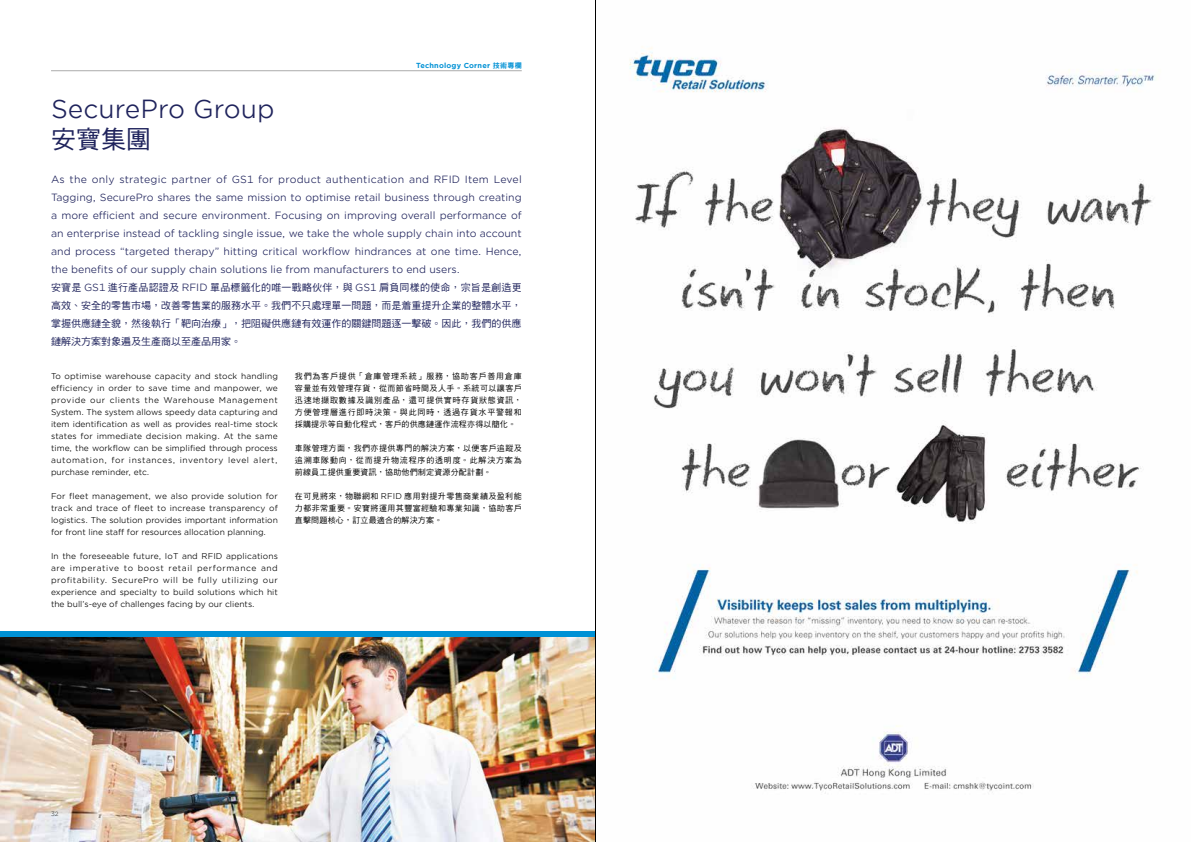
<style>
.page{position:relative;width:1191px;height:842px;background:#fff}
.page>*{position:absolute;margin:0;border:0;box-sizing:border-box;transform-origin:0 0}
.t1{font:25px "Gotham Office";color:#1f235c}
.t2{font:25px "DF Hei Std W5";color:#1f235c}
.t3{font:10px/18px "Gotham Office";color:#1f235c;text-align:justify}
.t4{font:10px/18px "DF Hei Std W5";color:#1f235c;text-align:justify}
.t5{font:8px/12px "Gotham Office";color:#000;text-align:justify}
.t6{font:8px/12px "DF Hei Std W5";letter-spacing:.05em;color:#000;text-align:justify}
.t7{font:700 7px "Gotham Office";letter-spacing:.025em;color:#0091d5}
.t8{font:6px "Gotham Office";color:#464646}
.s1{font-family:"DF Hei Std W9";font-weight:400}
.s2{font-family:"Gotham Office"}
</style>
<div class="page">
<img style="left:629px;top:47px;width:526px;height:747px">
<img style="left:0;top:636px;width:595px;height:206px">
<div style="left:0;top:631px;width:595px;height:5px;background:#0091d5"></div>
<hr style="left:51px;top:70px;width:471px;height:1px;background:#acacac">
<hr style="left:595px;top:0;width:1px;height:842px;background:#000">
<p class="t7" style="left:416px;top:61px;width:107px">Technology Corner <span class="s1">技術專欄</span></p>
<h1 class="t1" style="left:51px;top:92px;width:225px">SecurePro Group</h1>
<h1 class="t2" style="left:51px;top:125px;width:102px">安寶集團</h1>
<p class="t3" style="left:51px;top:170px;width:472px">As the only strategic partner of GS1 for product authentication and RFID Item Level Tagging, SecurePro shares the same mission to optimise retail business through creating a more efficient and secure environment. Focusing on improving overall performance of an enterprise instead of tackling single issue, we take the whole supply chain into account and process “targeted therapy” hitting critical workflow hindrances at one time. Hence, the benefits of our supply chain solutions lie from manufacturers to end users.</p>
<p class="t4" style="left:51px;top:278px;width:472px">安寶是 <span class="s2">GS1</span> 進行產品認證及 <span class="s2">RFID</span> 單品標籤化的唯一戰略伙伴，與 <span class="s2">GS1</span> 肩負同樣的使命，宗旨是創造更高效、安全的零售市場，改善零售業的服務水平。我們不只處理單一問題，而是着重提升企業的整體水平，掌握供應鏈全貌，然後執行「靶向治療」，把阻礙供應鏈有效運作的關鍵問題逐一擊破。因此，我們的供應鏈解決方案對象遍及生產商以至產品用家。</p>
<p class="t5" style="left:51px;top:370px;width:228px">To optimise warehouse capacity and stock handling efficiency in order to save time and manpower, we provide our clients the Warehouse Management System. The system allows speedy data capturing and item identification as well as provides real-time stock states for immediate decision making. At the same time, the workflow can be simplified through process automation, for instances, inventory level alert, purchase reminder, etc.</p>
<p class="t5" style="left:51px;top:490px;width:228px">For fleet management, we also provide solution for track and trace of fleet to increase transparency of logistics. The solution provides important information for front line staff for resources allocation planning.</p>
<p class="t5" style="left:51px;top:550px;width:228px">In the foreseeable future, IoT and RFID applications are imperative to boost retail performance and profitability. SecurePro will be fully utilizing our experience and specialty to build solutions which hit the bull’s-eye of challenges facing by our clients.</p>
<p class="t6" style="left:295px;top:370px;width:228px">我們為客戶提供「倉庫管理系統」服務，協助客戶善用倉庫容量並有效管理存貨，從而節省時間及人手。系統可以讓客戶迅速地擷取數據及識別產品，還可提供實時存貨狀態資訊，方便管理層進行即時決策。與此同時，透過存貨水平警報和採購提示等自動化程式，客戶的供應鏈運作流程亦得以簡化。</p>
<p class="t6" style="left:295px;top:442px;width:228px">車隊管理方面，我們亦提供專門的解決方案，以便客戶追蹤及追溯車隊動向，從而提升物流程序的透明度。此解決方案為前線員工提供重要資訊，協助他們制定資源分配計劃。</p>
<p class="t6" style="left:295px;top:490px;width:228px">在可見將來，物聯網和 <span class="s2">RFID</span> 應用對提升零售商業績及盈利能力都非常重要。安寶將運用其豐富經驗和專業知識，協助客戶直擊問題核心，訂立最適合的解決方案。</p>
<p class="t8" style="left:51px;top:809px;width:9px">32</p>
</div>
